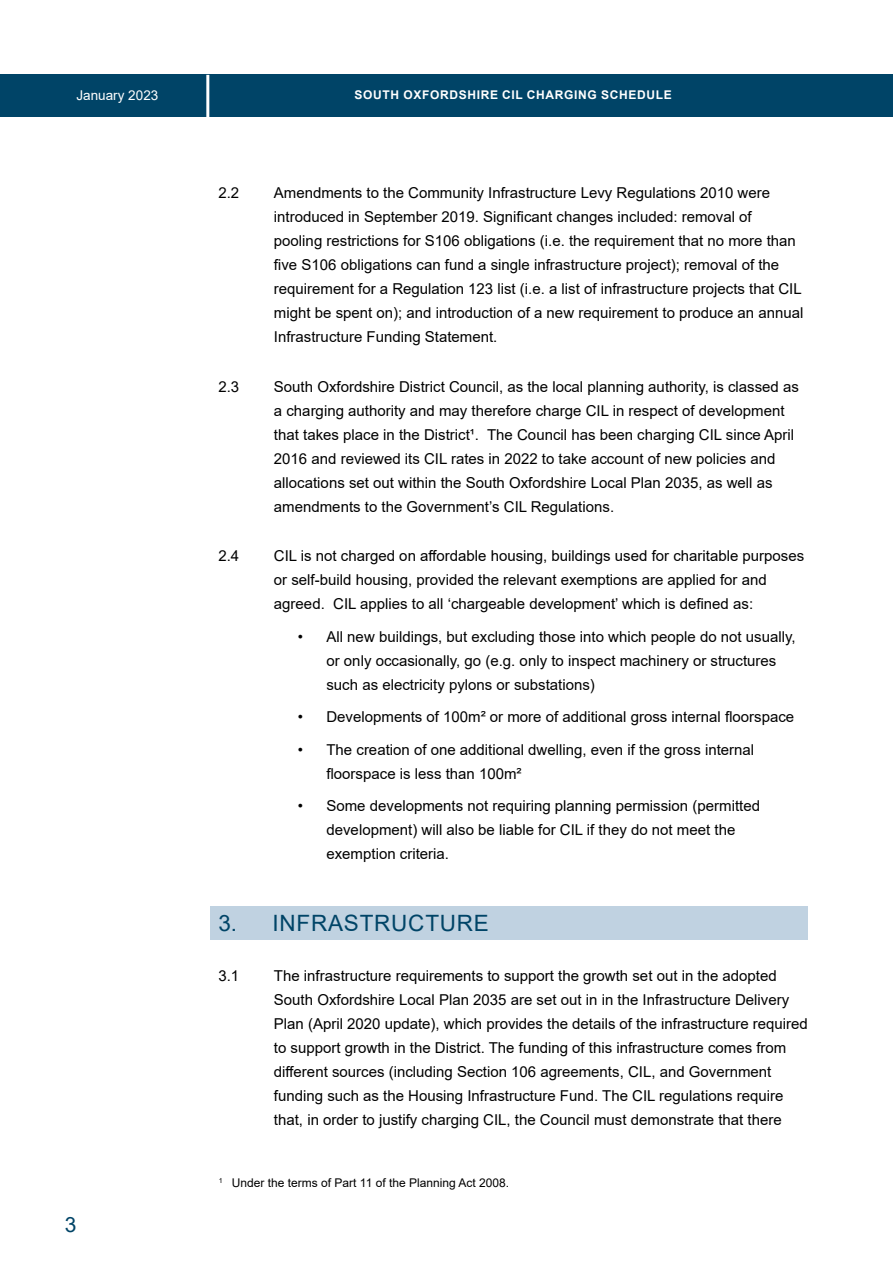
<style>
.page{position:relative;width:893px;height:1263px;background:#fff}
.page>*{position:absolute;margin:0;border:0;box-sizing:border-box;transform-origin:0 0}
.NEW_MAIN_TITLE{font:22.5px "Arial";letter-spacing:.035em;color:#004467}
.t1{font:21px "Arial";color:#004467}
.NEW_main_text{font:15px/24px "Arial";color:#000}
.t2{font:13.5px "Arial";color:#fff}
.t3{font:12px "Arial";color:#000}
.t4{font:700 12px "Arial";letter-spacing:.055em;color:#fff}
</style>
<div class="page">
<div style="left:0;top:75px;width:893px;height:42px;background:#004467"></div>
<hr style="left:206px;top:75px;width:3px;height:53px;background:#fff">
<div style="left:210px;top:906px;width:598px;height:34px;background:#c0d2e1"></div>
<p class="t2" style="left:77px;top:86px;width:83px">January 2023</p>
<p class="t4" style="left:355px;top:86px;width:319px">SOUTH OXFORDSHIRE CIL CHARGING SCHEDULE</p>
<p class="NEW_main_text" style="left:218px;top:181px;width:22px">2.2</p>
<p class="NEW_main_text" style="left:274px;top:181px;width:531px">Amendments to the Community Infrastructure Levy Regulations 2010 were introduced in September 2019. Significant changes included: removal of pooling restrictions for S106 obligations (i.e. the requirement that no more than five S106 obligations can fund a single infrastructure project); removal of the requirement for a Regulation 123 list (i.e. a list of infrastructure projects that CIL might be spent on); and introduction of a new requirement to produce an annual Infrastructure Funding Statement.</p>
<p class="NEW_main_text" style="left:218px;top:374px;width:22px">2.3</p>
<p class="NEW_main_text" style="left:274px;top:374px;width:526px">South Oxfordshire District Council, as the local planning authority, is classed as a charging authority and may therefore charge CIL in respect of development that takes place in the District¹. The Council has been charging CIL since April 2016 and reviewed its CIL rates in 2022 to take account of new policies and allocations set out within the South Oxfordshire Local Plan 2035, as well as amendments to the Government’s CIL Regulations.</p>
<p class="NEW_main_text" style="left:218px;top:544px;width:22px">2.4</p>
<p class="NEW_main_text" style="left:274px;top:544px;width:532px">CIL is not charged on affordable housing, buildings used for charitable purposes or self-build housing, provided the relevant exemptions are applied for and agreed. CIL applies to all ‘chargeable development’ which is defined as:</p>
<p class="NEW_main_text" style="left:326px;top:624px;width:471px;text-indent:-28px">• All new buildings, but excluding those into which people do not usually, or only occasionally, go (e.g. only to inspect machinery or structures such as electricity pylons or substations)</p>
<p class="NEW_main_text" style="left:298px;top:705px;width:498px">• Developments of 100m² or more of additional gross internal floorspace</p>
<p class="NEW_main_text" style="left:326px;top:737px;width:429px;text-indent:-28px">• The creation of one additional dwelling, even if the gross internal floorspace is less than 100m²</p>
<p class="NEW_main_text" style="left:326px;top:794px;width:435px;text-indent:-28px">• Some developments not requiring planning permission (permitted development) will also be liable for CIL if they do not meet the exemption criteria.</p>
<p class="NEW_MAIN_TITLE" style="left:218px;top:908px;width:272px">3. INFRASTRUCTURE</p>
<p class="NEW_main_text" style="left:218px;top:963px;width:22px">3.1</p>
<p class="NEW_main_text" style="left:274px;top:963px;width:535px">The infrastructure requirements to support the growth set out in the adopted South Oxfordshire Local Plan 2035 are set out in in the Infrastructure Delivery Plan (April 2020 update), which provides the details of the infrastructure required to support growth in the District. The funding of this infrastructure comes from different sources (including Section 106 agreements, CIL, and Government funding such as the Housing Infrastructure Fund. The CIL regulations require that, in order to justify charging CIL, the Council must demonstrate that there</p>
<h2 class="t1" style="left:65px;top:1210px;width:13px">3</h2>
<p class="t3" style="left:219px;top:1174px;width:292px"><sup>1</sup> Under the terms of Part 11 of the Planning Act 2008.</p>
</div>
